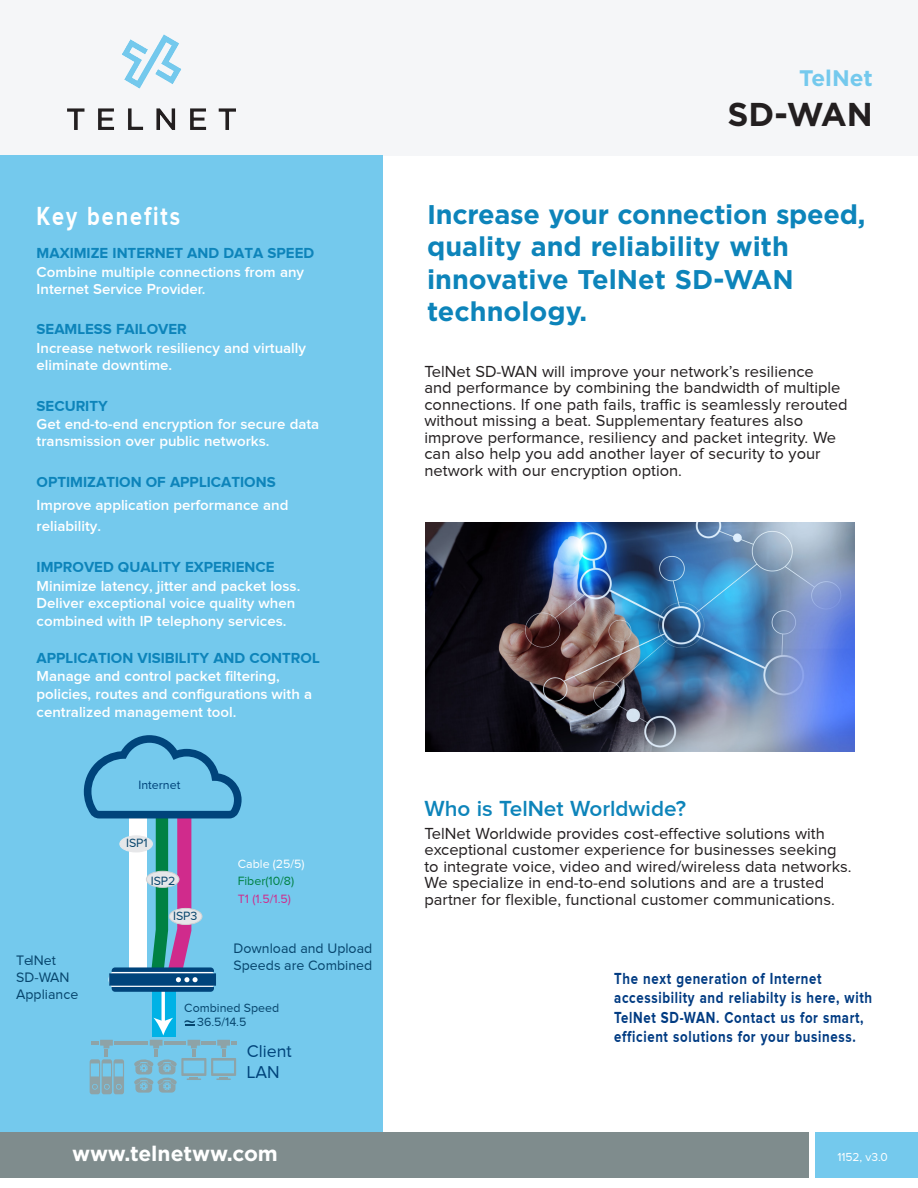
<style>
.page{position:relative;width:918px;height:1188px;background:#fff}
.page>*{position:absolute;margin:0;border:0;box-sizing:border-box;transform-origin:0 0}
.t1{font:700 33px "Gotham";color:#231f20}
.t2{font:700 27px/32.5px "Gotham";color:#0d84ba}
.t3{font:700 27px "Proxima Nova";letter-spacing:.09em;color:#fff;scale:.8 1}
.t4{font:600 22.5px "Proxima Nova";color:#0d84ba}
.t5{font:700 22.5px "Gotham";color:#74c9ed}
.t6{font:700 21px "Gotham";color:#fff}
.t7{font:17.7px/21.3px "Proxima Nova";color:#00447b}
.t8{font:16.5px/16.5px "Proxima Nova";color:#231f20}
.t9{font:700 16.5px/19.5px "Proxima Nova";letter-spacing:.05em;color:#013b82;scale:.8 1}
.t10{font:600 15px/17.9px "Proxima Nova";color:#fff}
.t11{font:14.1px/17px "Proxima Nova";color:#06456d}
.t12{font:12.45px/14.1px "Proxima Nova";color:#06456d}
.t13{font:12.45px "Proxima Nova";color:#08466d}
.t14{font:12.45px "Proxima Nova";color:#fff}
.t15{font:12.45px "Proxima Nova";color:#d02b8c}
.t16{font:12.45px "Proxima Nova";color:#008143}
.t17{font:12.45px "Proxima Nova";color:#00447b}
.t18{font:12px "Proxima Nova";color:#fff}
.s1{font-weight:700;color:#0d84ba}
</style>
<div class="page">
<div style="left:0;top:0;width:918px;height:155px;background:#f5f6f8"></div>
<div style="left:0;top:155px;width:383px;height:977px;background:#74c9ed"></div>
<img style="left:68px;top:35px;width:167px;height:94px">
<div style="left:0;top:1132px;width:808px;height:46px;background:#7f8c8d"></div>
<div style="left:815px;top:1132px;width:103px;height:46px;background:#74c9ed"></div>
<div style="left:152px;top:979px;width:23px;height:57px;background:#00b2e6"></div>
<hr style="left:162px;top:984px;width:3px;height:39px;background:#fff">
<hr style="left:115px;top:1041px;width:33px;height:4px;background:#8ea3a7">
<svg style="left:90px;top:1040px;width:34px;height:54px"></svg>
<svg style="left:84px;top:735px;width:158px;height:257px"></svg>
<svg style="left:134px;top:1018px;width:102px;height:75px"></svg>
<div style="left:120px;top:836px;width:32px;height:16px;background:#e6e7e9;border-radius:50%"></div>
<div style="left:119px;top:836px;width:34px;height:16px;border:1px solid #e6e7e9;border-radius:50%"></div>
<div style="left:169px;top:908px;width:33px;height:17px;background:#e6e7e9;border-radius:50%"></div>
<div style="left:169px;top:908px;width:33px;height:17px;border:1px solid #d1d2d4;border-radius:50%"></div>
<div style="left:146px;top:871px;width:33px;height:16px;background:#e6e7e9;border-radius:50%"></div>
<div style="left:146px;top:871px;width:33px;height:17px;border:1px solid #d1d2d4;border-radius:50%"></div>
<img style="left:426px;top:523px;width:428px;height:229px">
<p class="t3" style="left:37px;top:200px;width:181px">Key benefits</p>
<p class="t10" style="left:37px;top:244px;width:279px"><span class="s1">MAXIMIZE INTERNET AND DATA SPEED<br></span>Combine multiple connections from any<br>Internet Service Provider.</p>
<p class="t10" style="left:37px;top:320px;width:271px"><span class="s1">SEAMLESS FAILOVER<br></span>Increase network resiliency and virtually eliminate downtime.</p>
<p class="t10" style="left:37px;top:397px;width:284px"><span class="s1">SECURITY<br></span>Get end-to-end encryption for secure data transmission over public networks.</p>
<p class="t10" style="left:37px;top:471px;width:253px;line-height:22.2px"><span class="s1">OPTIMIZATION OF APPLICATIONS<br></span>Improve application performance and reliability.</p>
<p class="t10" style="left:37px;top:558px;width:265px"><span class="s1">IMPROVED QUALITY EXPERIENCE </span>Minimize latency, jitter and packet loss.<br>Deliver exceptional voice quality when combined with IP telephony services.</p>
<p class="t10" style="left:37px;top:649px;width:285px"><span class="s1">APPLICATION VISIBILITY AND CONTROL </span>Manage and control packet filtering, policies, routes and configurations with a centralized management tool.</p>
<p class="t17" style="left:138px;top:778px;width:43px">Internet</p>
<p class="t11" style="left:16px;top:952px;width:64px">TelNet<br>SD-WAN<br>Appliance</p>
<p class="t13" style="left:126px;top:836px;width:23px">ISP1</p>
<p class="t13" style="left:151px;top:874px;width:26px">ISP2</p>
<p class="t13" style="left:173px;top:909px;width:26px">ISP3</p>
<p class="t14" style="left:238px;top:857px;width:68px">Cable (25/5)</p>
<p class="t15" style="left:238px;top:892px;width:55px">T1 (1.5/1.5)</p>
<p class="t16" style="left:238px;top:874px;width:58px">Fiber(10/8)</p>
<p class="t11" style="left:234px;top:940px;width:140px">Download and Upload<br>Speeds are Combined</p>
<p class="t12" style="left:197px;top:1001px;width:84px;text-indent:-13px">Combined Speed<br>36.5/14.5</p>
<p class="t7" style="left:247px;top:1040px;width:46px">Client<br>LAN</p>
<p class="t5" style="left:799px;top:63px;width:75px">TelNet</p>
<p class="t1" style="left:727px;top:92px;width:147px">SD-WAN</p>
<p class="t2" style="left:427px;top:198px;width:440px">Increase your connection speed, quality and reliability with innovative TelNet SD-WAN technology.</p>
<p class="t8" style="left:424px;top:363px;width:425px">TelNet SD-WAN will improve your network’s resilience<br>and performance by combining the bandwidth of multiple connections. If one path fails, traffic is seamlessly rerouted without missing a beat. Supplementary features also improve performance, resiliency and packet integrity. We can also help you add another layer of security to your network with our encryption option.</p>
<p class="t4" style="left:424px;top:796px;width:263px">Who is TelNet Worldwide?</p>
<p class="t8" style="left:424px;top:825px;width:429px">TelNet Worldwide provides cost-effective solutions with exceptional customer experience for businesses seeking to integrate voice, video and wired/wireless data networks.<br>We specialize in end-to-end solutions and are a trusted partner for flexible, functional customer communications.</p>
<p class="t9" style="left:614px;top:968px;width:324px">The next generation of Internet accessibility and reliabilty is here, with TelNet SD-WAN. Contact us for smart, efficient solutions for your business.</p>
<p class="t6" style="left:72px;top:1140px;width:207px">www.telnetww.com</p>
<p class="t18" style="left:837px;top:1150px;width:52px">1152, v3.0</p>
<p class="t6" style="left:66px;top:1140px;width:207px">www.telnetww.com</p>
</div>
